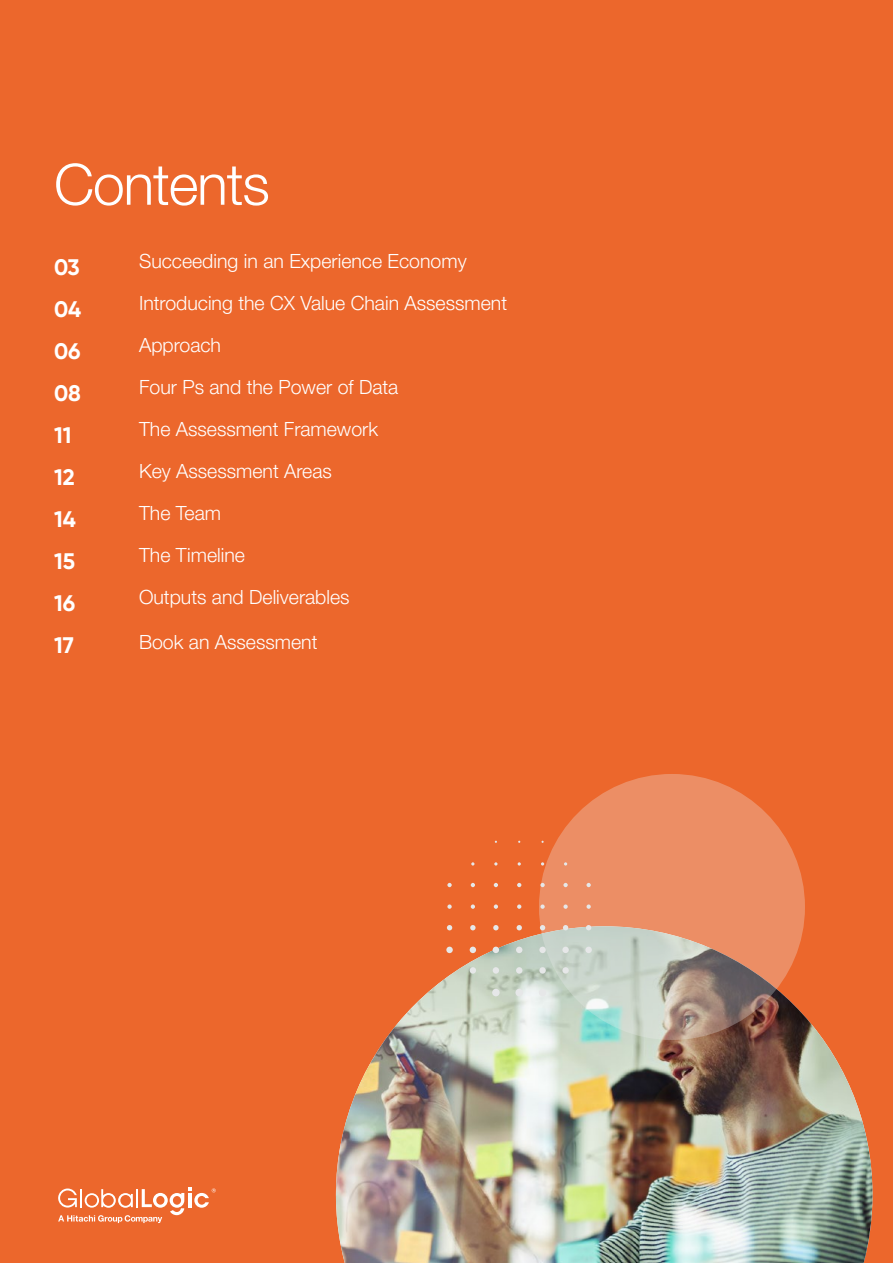
<style>
.page{position:relative;width:893px;height:1263px;background:#ec672c}
.page>*{position:absolute;margin:0;border:0;box-sizing:border-box;transform-origin:0 0}
.t1{font:300 57px "Helvetica Neue LT Pro";letter-spacing:-.02em;color:#fff}
.t2{font:700 22.5px/42px "Gilroy";color:#fff}
.t3{font:300 19.5px/42px "Helvetica Neue LT Pro";color:#fff}
</style>
<div class="page">
<img style="left:336px;top:926px;width:536px;height:337px">
<svg style="left:539px;top:774px;width:266px;height:266px;background:#d99a7b"></svg>
<svg style="left:563px;top:883px;width:5px;height:4px"></svg>
<svg style="left:563px;top:904px;width:5px;height:5px"></svg>
<svg style="left:563px;top:925px;width:5px;height:5px"></svg>
<div style="left:562px;top:947px;width:7px;height:6px;background:#e6e7e8;border-radius:50%"></div>
<div style="left:562px;top:967px;width:7px;height:7px;background:#e6e7e8;border-radius:50%"></div>
<svg style="left:586px;top:883px;width:5px;height:4px"></svg>
<svg style="left:586px;top:904px;width:5px;height:5px"></svg>
<svg style="left:586px;top:925px;width:5px;height:5px"></svg>
<div style="left:585px;top:947px;width:7px;height:6px;background:#e6e7e8;border-radius:50%"></div>
<svg style="left:517px;top:883px;width:4px;height:4px"></svg>
<svg style="left:517px;top:904px;width:4px;height:5px"></svg>
<svg style="left:517px;top:925px;width:5px;height:5px"></svg>
<svg style="left:516px;top:947px;width:6px;height:6px"></svg>
<div style="left:516px;top:967px;width:6px;height:7px;background:#e6e7e8;border-radius:50%"></div>
<div style="left:515px;top:989px;width:8px;height:7px;background:#e6e7e8;border-radius:50%"></div>
<svg style="left:540px;top:883px;width:5px;height:4px"></svg>
<svg style="left:540px;top:904px;width:5px;height:5px"></svg>
<svg style="left:540px;top:925px;width:5px;height:5px"></svg>
<div style="left:539px;top:947px;width:7px;height:6px;background:#e6e7e8;border-radius:50%"></div>
<div style="left:539px;top:967px;width:7px;height:7px;background:#e6e7e8;border-radius:50%"></div>
<div style="left:539px;top:989px;width:7px;height:7px;background:#e6e7e8;border-radius:50%"></div>
<svg style="left:471px;top:883px;width:4px;height:4px"></svg>
<svg style="left:471px;top:904px;width:4px;height:5px"></svg>
<svg style="left:470px;top:925px;width:6px;height:5px"></svg>
<svg style="left:470px;top:947px;width:6px;height:6px"></svg>
<div style="left:470px;top:967px;width:6px;height:7px;background:#e6e7e8;border-radius:50%"></div>
<svg style="left:494px;top:883px;width:4px;height:4px"></svg>
<svg style="left:494px;top:904px;width:4px;height:5px"></svg>
<svg style="left:493px;top:925px;width:6px;height:5px"></svg>
<svg style="left:493px;top:947px;width:6px;height:6px"></svg>
<div style="left:493px;top:967px;width:6px;height:7px;background:#e6e7e8;border-radius:50%"></div>
<div style="left:492px;top:989px;width:8px;height:7px;background:#e6e7e8;border-radius:50%"></div>
<svg style="left:447px;top:883px;width:5px;height:4px"></svg>
<svg style="left:447px;top:904px;width:5px;height:5px"></svg>
<svg style="left:447px;top:925px;width:5px;height:5px"></svg>
<div style="left:446px;top:947px;width:7px;height:6px;background:#e6e7e8;border-radius:50%"></div>
<svg style="left:58px;top:1187px;width:158px;height:36px"></svg>
<h1 class="t1" style="left:54px;top:150px;width:217px">Contents</h1>
<p class="t2" style="left:54px;top:246px;width:29px">03<br>04<br>06<br>08<br>11<br>12<br>14<br>15<br>16<br>17</p>
<p class="t3" style="left:139px;top:240px;width:370px">Succeeding in an Experience Economy<br>Introducing the CX Value Chain Assessment<br>Approach<br>Four Ps and the Power of Data<br>The Assessment Framework<br>Key Assessment Areas<br>The Team<br>The Timeline<br>Outputs and Deliverables</p>
<p class="t3" style="left:139px;top:621px;width:180px">Book an Assessment</p>
</div>
